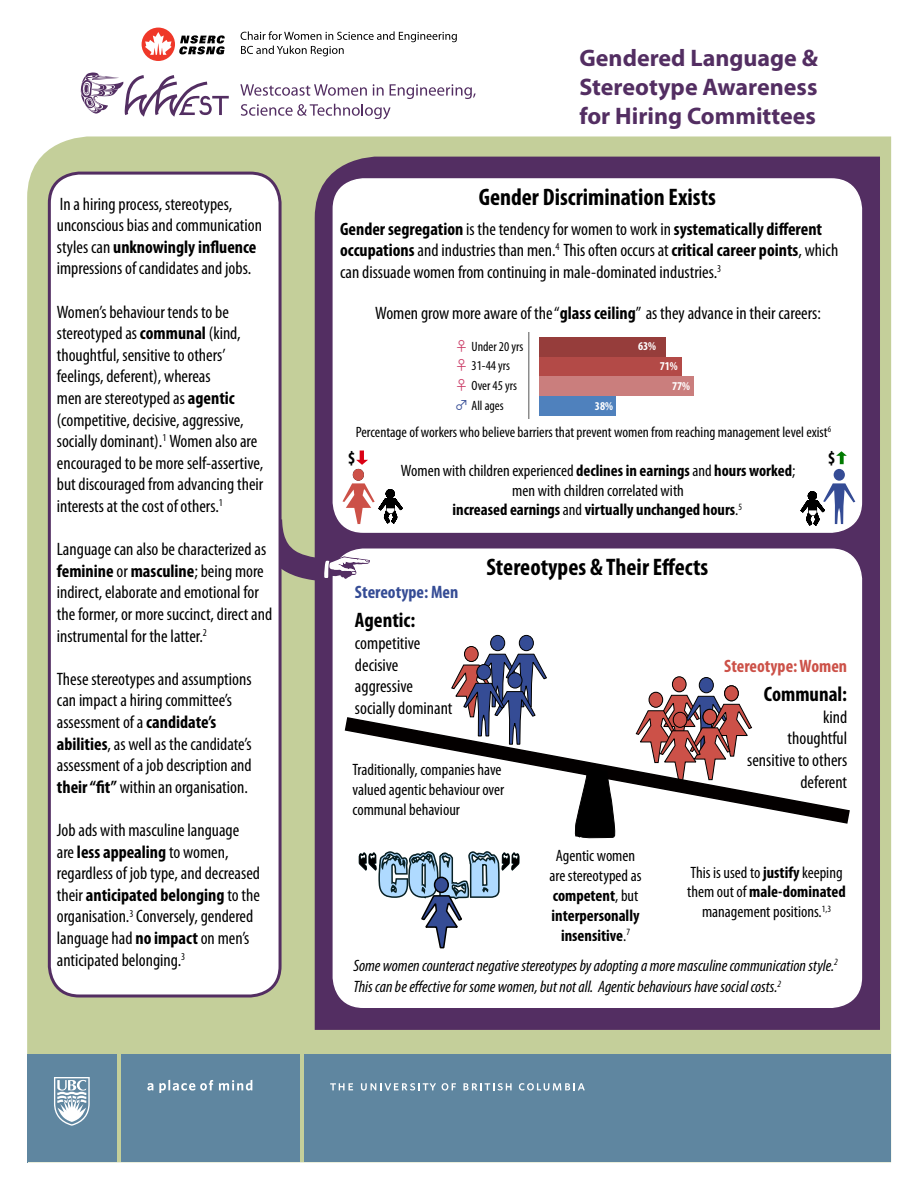
<style>
.page{position:relative;width:918px;height:1188px;background:#fff}
.page>*{position:absolute;margin:0;border:0;box-sizing:border-box;transform-origin:0 0}
.t1{font:54px "Snowtop Caps";color:#afdaff}
.t2{font:700 24px/28.8px "Myriad Pro";color:#532e62;text-align:justify}
.t3{font:700 condensed 24px "Myriad Pro";color:#000}
.t4{font:700 condensed 21px "Myriad Pro";color:#000}
.t5{font:condensed 18px/21.6px "Myriad Pro";color:#000}
.t6{font:700 condensed 18px "Myriad Pro";color:#cc5148}
.t7{font:700 condensed 18px "Myriad Pro";color:#354c95}
.t8{font:700 condensed 18px "Myriad Pro";color:#000}
.t9{font:700 condensed 16.5px/19.8px "Myriad Pro";color:#000;text-align:center}
.t10{font:italic condensed 16.5px/21.3px "Myriad Pro";color:#000}
.t11{font:condensed 16.5px/19.8px "Myriad Pro";color:#000;text-align:center}
.t12{font:condensed 15px "Myriad Pro";color:#000}
.t13{font:condensed 13.5px/20.9px "Myriad Pro";color:#000}
.t14{font:700 condensed 12px/20.1px "Myriad Pro";color:#fff}
.s1{font-weight:700}
.s2{font-family:"Koz Go Pr 6 N";font-stretch:normal;color:#cb3e68}
.s3{font-family:"Koz Go Pr 6 N";font-stretch:normal;color:#354c95}
.s4{font-weight:400}
.s5{color:#000}
</style>
<div class="page">
<div style="left:27px;top:136px;width:864px;height:1026px;background:#c4cf9a"></div>
<div style="left:304px;top:1055px;width:587px;height:107px;background:#5f86a0"></div>
<div style="left:27px;top:1055px;width:90px;height:107px;background:#5f86a0"></div>
<div style="left:121px;top:1055px;width:179px;height:107px;background:#5f86a0"></div>
<svg style="left:330px;top:1083px;width:23px;height:7px"></svg>
<svg style="left:361px;top:1083px;width:75px;height:8px"></svg>
<svg style="left:442px;top:1083px;width:14px;height:8px"></svg>
<svg style="left:464px;top:1083px;width:48px;height:7px"></svg>
<svg style="left:519px;top:1083px;width:66px;height:8px"></svg>
<svg style="left:54px;top:1077px;width:36px;height:49px"></svg>
<svg style="left:147px;top:1083px;width:6px;height:8px"></svg>
<svg style="left:159px;top:1080px;width:54px;height:13px"></svg>
<svg style="left:219px;top:1080px;width:33px;height:11px"></svg>
<svg style="left:81px;top:72px;width:148px;height:45px"></svg>
<svg style="left:240px;top:84px;width:236px;height:35px"></svg>
<svg style="left:241px;top:31px;width:216px;height:25px"></svg>
<svg style="left:142px;top:28px;width:83px;height:33px"></svg>
<div style="left:315px;top:157px;width:565px;height:873px;background:#532e62"></div>
<div style="left:333px;top:179px;width:528px;height:353px;background:#fff;border-radius:30px"></div>
<div style="left:333px;top:178px;width:529px;height:355px;border:2px solid #fff;border-radius:30px"></div>
<div style="left:333px;top:549px;width:528px;height:458px;background:#fff;border-radius:30px"></div>
<div style="left:333px;top:549px;width:529px;height:459px;border:2px solid #fff;border-radius:30px"></div>
<div style="left:49px;top:173px;width:231px;height:823px;background:#fff;border-radius:30px"></div>
<div style="left:48px;top:172px;width:234px;height:825px;border:3px solid #532e62;border-radius:30px"></div>
<svg style="left:529px;top:333px;width:165px;height:86px"></svg>
<svg style="left:358px;top:851px;width:162px;height:98px"></svg>
<div style="left:672px;top:677px;width:14px;height:15px;background:#cc5148;border-radius:50%"></div>
<div style="left:672px;top:676px;width:14px;height:16px;border:1px solid #000;border-radius:50%"></div>
<div style="left:699px;top:678px;width:14px;height:15px;background:#354c95;border-radius:50%"></div>
<div style="left:699px;top:677px;width:15px;height:16px;border:1px solid #000;border-radius:50%"></div>
<div style="left:725px;top:686px;width:13px;height:15px;background:#cc5148;border-radius:50%"></div>
<div style="left:724px;top:685px;width:15px;height:16px;border:1px solid #000;border-radius:50%"></div>
<div style="left:649px;top:692px;width:14px;height:16px;border:1px solid #000;border-radius:50%"></div>
<svg style="left:645px;top:694px;width:101px;height:22px"></svg>
<div style="left:465px;top:647px;width:13px;height:15px;background:#cc5148;border-radius:50%"></div>
<div style="left:464px;top:646px;width:15px;height:16px;border:1px solid #000;border-radius:50%"></div>
<div style="left:491px;top:635px;width:14px;height:16px;background:#354c95;border-radius:50%"></div>
<div style="left:490px;top:635px;width:15px;height:16px;border:1px solid #000;border-radius:50%"></div>
<div style="left:519px;top:635px;width:14px;height:16px;background:#354c95;border-radius:50%"></div>
<div style="left:519px;top:635px;width:15px;height:16px;border:1px solid #000;border-radius:50%"></div>
<svg style="left:451px;top:653px;width:96px;height:63px"></svg>
<div style="left:477px;top:665px;width:14px;height:15px;background:#354c95;border-radius:50%"></div>
<div style="left:476px;top:664px;width:15px;height:16px;border:1px solid #000;border-radius:50%"></div>
<svg style="left:344px;top:716px;width:506px;height:108px"></svg>
<svg style="left:575px;top:767px;width:42px;height:72px"></svg>
<div style="left:353px;top:469px;width:11px;height:12px;background:#cc5148;border-radius:50%"></div>
<svg style="left:356px;top:451px;width:12px;height:14px"></svg>
<svg style="left:278px;top:483px;width:124px;height:99px"></svg>
<div style="left:834px;top:469px;width:11px;height:12px;background:#354c95;border-radius:50%"></div>
<svg style="left:836px;top:451px;width:11px;height:13px"></svg>
<svg style="left:801px;top:483px;width:54px;height:42px"></svg>
<p class="t5" style="left:57px;top:193px;width:207px">In a hiring process, stereotypes, unconscious bias and communication styles can <span class="s1">unknowingly influence </span>impressions of candidates and jobs.</p>
<p class="t5" style="left:57px;top:301px;width:208px">Women’s behaviour tends to be stereotyped as <span class="s1">communal</span> (kind, thoughtful, sensitive to others’ feelings, deferent), whereas<br>men are stereotyped as <span class="s1">agentic </span>(competitive, decisive, aggressive, socially dominant).<sup>1</sup> Women also are encouraged to be more self-assertive, but discouraged from advancing their interests at the cost of others.<sup>1</sup></p>
<p class="t5" style="left:57px;top:538px;width:217px">Language can also be characterized as <span class="s1">feminine</span> or <span class="s1">masculine</span>; being more indirect, elaborate and emotional for the former, or more succinct, direct and instrumental for the latter.<sup>2</sup></p>
<p class="t5" style="left:57px;top:668px;width:196px">These stereotypes and assumptions can impact a hiring committee’s assessment of a <span class="s1">candidate’s abilities</span>, as well as the candidate’s assessment of a job description and <span class="s1">their “fit”</span> within an organisation.</p>
<p class="t5" style="left:57px;top:819px;width:205px">Job ads with masculine language are <span class="s1">less appealing</span> to women, regardless of job type, and decreased their <span class="s1">anticipated belonging</span> to the organisation.<sup>3</sup> Conversely, gendered language had <span class="s1">no impact</span> on men’s anticipated belonging.<sup>3</sup></p>
<h2 class="t2" style="left:579px;top:43px;width:240px">Gendered Language &amp; Stereotype Awareness for Hiring Committees</h2>
<h2 class="t3" style="left:479px;top:182px;width:239px">Gender Discrimination Exists</h2>
<p class="t5" style="left:340px;top:218px;width:500px"><span class="s1">Gender segregation</span> is the tendency for women to work in <span class="s1">systematically different occupations</span> and industries than men.<sup>4</sup> This often occurs at <span class="s1">critical career points</span>, which can dissuade women from continuing in male-dominated industries.<sup>3</sup></p>
<p class="t5" style="left:375px;top:302px;width:447px">Women grow more aware of the “<span class="s1">glass ceiling</span>” as they advance in their careers:</p>
<p class="t13" style="left:455px;top:336px;width:70px"><span class="s2">♀</span> Under 20 yrs</p>
<p class="t14" style="left:638px;top:336px;width:20px">63%</p>
<p class="t13" style="left:455px;top:354px;width:64px"><span class="s2">♀</span> 31-44 yrs <span class="s2">♀</span> Over 45 yrs</p>
<p class="t12" style="left:356px;top:423px;width:477px">Percentage of workers who believe barriers that prevent women from reaching management level exist<sup>6</sup></p>
<p class="t14" style="left:672px;top:356px;width:20px;text-indent:-12px">71%<br>77%</p>
<p class="t13" style="left:455px;top:394px;width:50px"><span class="s3">♂</span> All ages</p>
<p class="t14" style="left:595px;top:396px;width:20px">38%</p>
<p class="t8" style="left:348px;top:446px;width:9px">$</p>
<p class="t8" style="left:828px;top:447px;width:9px">$</p>
<p class="t9" style="left:401px;top:460px;width:396px"><span class="s4">Women with children experienced</span> declines in earnings <span class="s4">and</span> hours worked<span class="s4">; men with children correlated with<br></span>increased earnings <span class="s4">and</span> virtually unchanged hours<span class="s4">.</span><sup>5</sup></p>
<p class="t7" style="left:355px;top:580px;width:105px">Stereotype: Men</p>
<p class="t4" style="left:355px;top:607px;width:62px">Agentic:</p>
<p class="t5" style="left:355px;top:632px;width:99px">competitive decisive aggressive socially dominant</p>
<h2 class="t3" style="left:486px;top:552px;width:223px">Stereotypes &amp; Their Effects</h2>
<p class="t11" style="left:352px;top:760px;width:153px;text-align:left">Traditionally, companies have valued agentic behaviour over communal behaviour</p>
<p class="t6" style="left:724px;top:654px;width:125px">Stereotype: Women</p>
<p class="t4" style="left:764px;top:681px;width:85px">Communal:</p>
<p class="t5" style="left:747px;top:706px;width:101px;text-align:right">kind<br>thoughtful sensitive to others deferent</p>
<p class="t9" style="left:550px;top:846px;width:94px"><span class="s4">Agentic women are stereotyped as </span>competent<span class="s4">, but </span>interpersonally insensitive<span class="s4">.</span><sup>7</sup></p>
<h1 class="t1" style="left:358px;top:838px;width:165px"><span class="s5">“</span>COLD<span class="s5">”</span></h1>
<p class="t11" style="left:687px;top:862px;width:160px">This is used to <span class="s1">justify</span> keeping them out of <span class="s1">male‑dominated </span>management positions.<sup>1,3</sup></p>
<p class="t10" style="left:353px;top:955px;width:486px">Some women counteract negative stereotypes by adopting a more masculine communication style.<sup>2<br></sup>This can be effective for some women, but not all. Agentic behaviours have social costs.<sup>2</sup></p>
</div>
